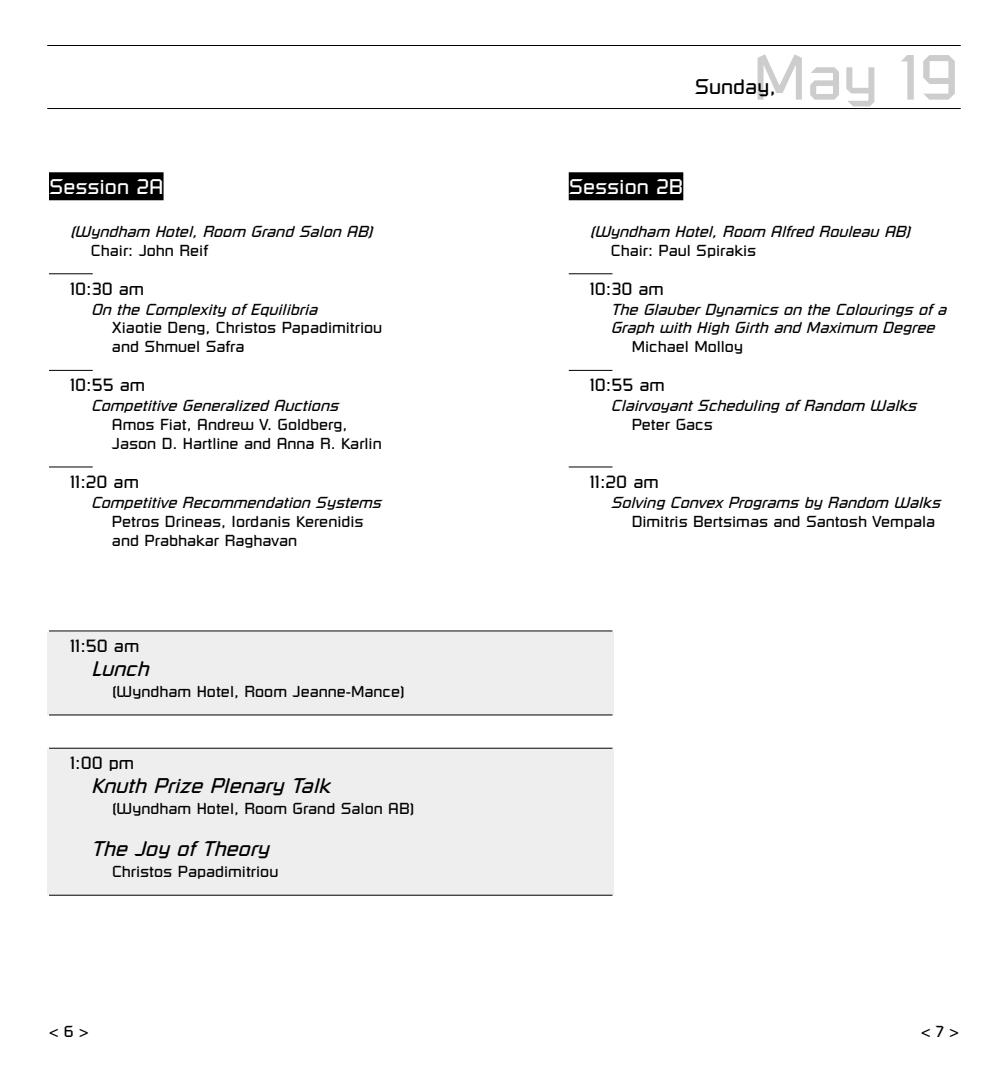
<style>
.page{position:relative;width:1008px;height:1071px;background:#fff}
.page>*{position:absolute;margin:0;border:0;box-sizing:border-box;transform-origin:0 0}
.t1{font:63px "Russell Square";color:#cdcdcd}
.t2{font:italic 21px "Russell Square";color:#000}
.t3{font:21px "Russell Square";color:#fff}
.t4{font:21px "Russell Square";color:#000}
.t5{font:17.5px "Russell Square";color:#000}
.t6{font:15.75px/18.9px "Russell Square";color:#000}
.t7{font:italic 15.75px/18.9px "Russell Square";color:#000}
</style>
<div class="page">
<div style="left:569px;top:172px;width:114px;height:28px;background:#000"></div>
<hr style="left:569px;top:273px;width:43px;height:1px;background:#000">
<hr style="left:569px;top:370px;width:43px;height:1px;background:#000">
<hr style="left:569px;top:467px;width:43px;height:1px;background:#000">
<div style="left:49px;top:172px;width:115px;height:28px;background:#000"></div>
<hr style="left:49px;top:273px;width:44px;height:1px;background:#000">
<hr style="left:49px;top:370px;width:44px;height:1px;background:#000">
<hr style="left:49px;top:467px;width:44px;height:1px;background:#000">
<hr style="left:47px;top:45px;width:914px;height:1px;background:#000">
<hr style="left:47px;top:108px;width:914px;height:1px;background:#000">
<div style="left:47px;top:632px;width:567px;height:83px;background:#eee"></div>
<hr style="left:49px;top:631px;width:563px;height:1px;background:#000">
<hr style="left:49px;top:715px;width:563px;height:1px;background:#000">
<div style="left:47px;top:749px;width:567px;height:146px;background:#eee"></div>
<hr style="left:49px;top:748px;width:563px;height:1px;background:#000">
<hr style="left:49px;top:895px;width:563px;height:1px;background:#000">
<h2 class="t3" style="left:49px;top:179px;width:116px">Session 2A</h2>
<p class="t7" style="left:70px;top:223px;width:304px">(Wyndham Hotel, Room Grand Salon AB)</p>
<p class="t6" style="left:91px;top:241px;width:119px">Chair: John Reif</p>
<p class="t5" style="left:70px;top:282px;width:76px">10:30 am</p>
<p class="t7" style="left:91px;top:300px;width:228px">On the Complexity of Equilibria</p>
<p class="t6" style="left:112px;top:319px;width:272px">Xiaotie Deng, Christos Papadimitriou and Shmuel Safra</p>
<p class="t5" style="left:70px;top:379px;width:77px">10:55 am</p>
<p class="t7" style="left:91px;top:397px;width:249px">Competitive Generalized Auctions</p>
<p class="t6" style="left:112px;top:416px;width:271px">Amos Fiat, Andrew V. Goldberg,<br>Jason D. Hartline and Anna R. Karlin</p>
<p class="t5" style="left:70px;top:475px;width:70px">11:20 am</p>
<p class="t7" style="left:91px;top:493px;width:291px">Competitive Recommendation Systems</p>
<p class="t6" style="left:112px;top:512px;width:253px">Petros Drineas, Iordanis Kerenidis and Prabhakar Raghavan</p>
<p class="t5" style="left:70px;top:639px;width:71px">11:50 am</p>
<h2 class="t2" style="left:91px;top:660px;width:59px">Lunch</h2>
<p class="t6" style="left:112px;top:683px;width:294px">(Wyndham Hotel, Room Jeanne-Mance)</p>
<p class="t5" style="left:70px;top:757px;width:66px">1:00 pm</p>
<h2 class="t2" style="left:91px;top:778px;width:240px">Knuth Prize Plenary Talk</h2>
<p class="t6" style="left:112px;top:800px;width:304px">(Wyndham Hotel, Room Grand Salon AB)</p>
<h2 class="t2" style="left:91px;top:841px;width:179px">The Joy of Theory</h2>
<p class="t6" style="left:112px;top:863px;width:168px">Christos Papadimitriou</p>
<h1 class="t1" style="left:753px;top:54px;width:208px">May 19</h1>
<h2 class="t4" style="left:695px;top:78px;width:83px">Sunday,</h2>
<h2 class="t3" style="left:569px;top:179px;width:116px">Session 2B</h2>
<p class="t7" style="left:590px;top:223px;width:322px">(Wyndham Hotel, Room Alfred Rouleau AB)</p>
<p class="t6" style="left:611px;top:241px;width:147px">Chair: Paul Spirakis</p>
<p class="t5" style="left:590px;top:282px;width:76px">10:30 am</p>
<p class="t7" style="left:611px;top:300px;width:337px">The Glauber Dynamics on the Colourings of a<br>Graph with High Girth and Maximum Degree</p>
<p class="t6" style="left:632px;top:338px;width:113px">Michael Molloy</p>
<p class="t5" style="left:590px;top:379px;width:77px">10:55 am</p>
<p class="t7" style="left:611px;top:397px;width:307px">Clairvoyant Scheduling of Random Walks</p>
<p class="t6" style="left:632px;top:416px;width:82px">Peter Gacs</p>
<p class="t5" style="left:590px;top:475px;width:70px">11:20 am</p>
<p class="t7" style="left:611px;top:493px;width:331px">Solving Convex Programs by Random Walks</p>
<p class="t6" style="left:632px;top:512px;width:305px">Dimitris Bertsimas and Santosh Vempala</p>
<p class="t6" style="left:49px;top:1023px;width:41px">&lt; 6 &gt;</p>
<p class="t6" style="left:921px;top:1023px;width:39px">&lt; 7 &gt;</p>
</div>
